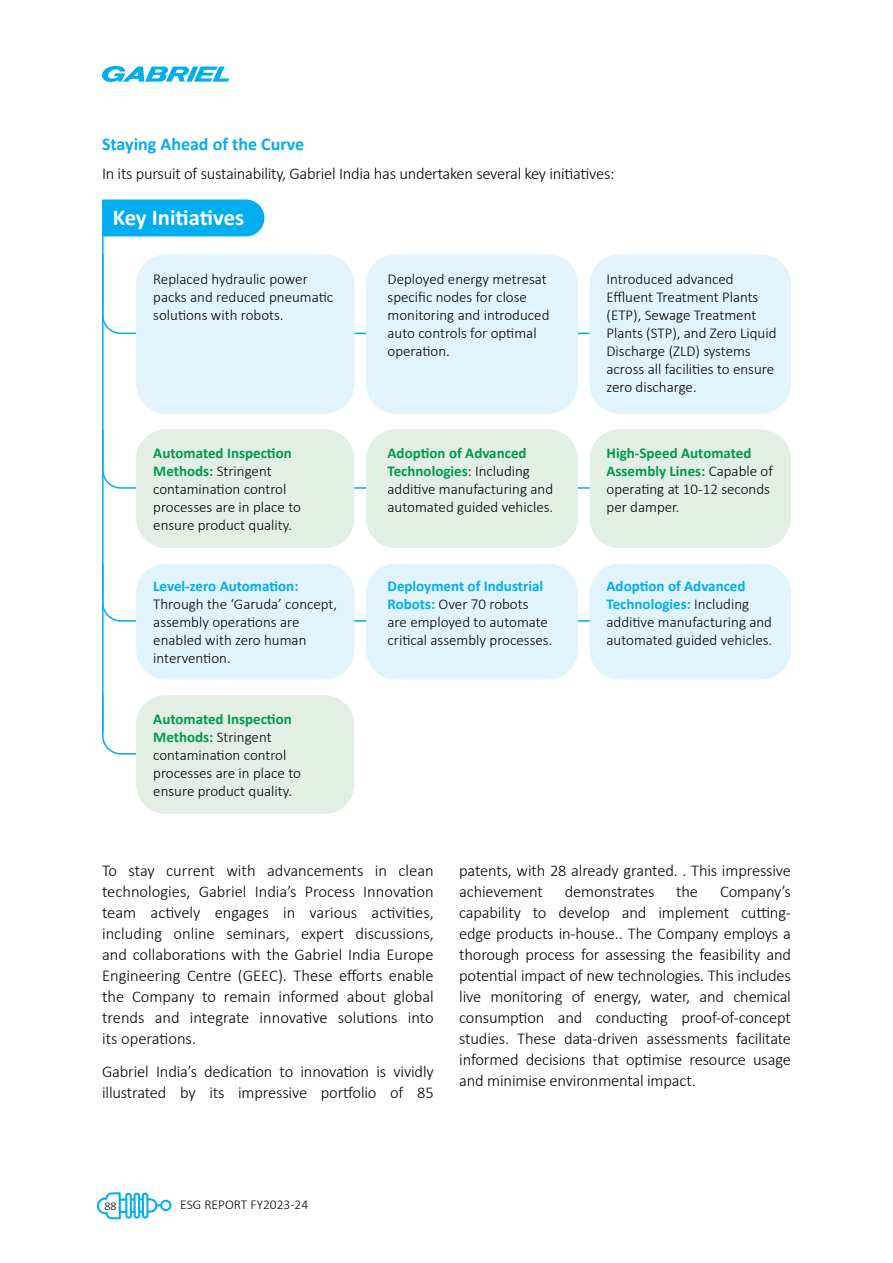
<style>
.page{position:relative;width:893px;height:1263px;background:#fff}
.page>*{position:absolute;margin:0;border:0;box-sizing:border-box;transform-origin:0 0}
.t1{font:700 22.65px "Calibri";letter-spacing:-.005em;color:#fff}
.t2{font:700 18px "Calibri";color:#00aeef}
.t3{font:300 16.5px/21px "Calibri";letter-spacing:-.01em;color:#000;text-align:justify}
.t4{font:300 15px/18px "Calibri";color:#000}
.t5{font:700 15px "Calibri";color:#00aeef}
.t6{font:300 13.5px "Calibri";color:#000}
.t7{font:300 12px "Calibri";color:#000}
.s1{font-weight:700;color:#009a4d}
.s2{font-weight:700;color:#00aeef}
</style>
<div class="page">
<svg style="left:102px;top:65px;width:127px;height:17px"></svg>
<svg style="left:97px;top:1192px;width:75px;height:27px"></svg>
<div style="left:102px;top:199px;width:162px;height:37px;background:#00aeef"></div>
<hr style="left:102px;top:230px;width:2px;height:502px;background:#00aeef">
<svg style="left:102px;top:253px;width:494px;height:82px"></svg>
<div style="left:136px;top:254px;width:218px;height:160px;background:#e1f4fd;border-radius:30px"></div>
<div style="left:366px;top:254px;width:212px;height:160px;background:#e1f4fd;border-radius:30px"></div>
<div style="left:590px;top:254px;width:201px;height:160px;background:#e1f4fd;border-radius:30px"></div>
<svg style="left:102px;top:562px;width:497px;height:60px"></svg>
<div style="left:136px;top:564px;width:218px;height:116px;background:#e1f4fd;border-radius:30px"></div>
<div style="left:366px;top:564px;width:212px;height:116px;background:#e1f4fd;border-radius:30px"></div>
<div style="left:590px;top:564px;width:201px;height:116px;background:#e1f4fd;border-radius:30px"></div>
<svg style="left:102px;top:428px;width:494px;height:61px"></svg>
<div style="left:136px;top:429px;width:218px;height:119px;background:#e3efe5;border-radius:30px"></div>
<div style="left:366px;top:429px;width:212px;height:119px;background:#e3efe5;border-radius:30px"></div>
<div style="left:590px;top:429px;width:201px;height:119px;background:#e3efe5;border-radius:30px"></div>
<svg style="left:102px;top:694px;width:34px;height:61px"></svg>
<div style="left:136px;top:695px;width:218px;height:119px;background:#e3efe5;border-radius:30px"></div>
<p class="t2" style="left:102px;top:131px;width:204px">Staying Ahead of the Curve</p>
<p class="t3" style="left:102px;top:163px;width:514px">In its pursuit of sustainability, Gabriel India has undertaken several key initiatives:</p>
<h1 class="t1" style="left:113px;top:201px;width:133px">Key Initiatives</h1>
<p class="t4" style="left:153px;top:270px;width:181px">Replaced hydraulic power packs and reduced pneumatic solutions with robots.</p>
<p class="t4" style="left:388px;top:270px;width:163px">Deployed energy metresat specific nodes for close monitoring and introduced auto controls for optimal operation.</p>
<p class="t4" style="left:606px;top:270px;width:171px">Introduced advanced<br>Effluent Treatment Plants (ETP), Sewage Treatment<br>Plants (STP), and Zero Liquid<br>Discharge (ZLD) systems across all facilities to ensure zero discharge.</p>
<p class="t4" style="left:153px;top:444px;width:149px"><span class="s1">Automated Inspection<br>Methods:</span> Stringent contamination control processes are in place to ensure product quality.</p>
<p class="t4" style="left:388px;top:444px;width:167px"><span class="s1">Adoption of Advanced<br>Technologies</span>: Including additive manufacturing and automated guided vehicles.</p>
<p class="t4" style="left:606px;top:444px;width:168px"><span class="s1">High-Speed Automated<br>Assembly Lines:</span> Capable of operating at 10-12 seconds per damper.</p>
<p class="t5" style="left:153px;top:576px;width:147px">Level-zero Automation:</p>
<p class="t4" style="left:153px;top:595px;width:185px">Through the ‘Garuda’ concept, assembly operations are enabled with zero human intervention.</p>
<p class="t4" style="left:153px;top:710px;width:149px"><span class="s1">Automated Inspection<br>Methods:</span> Stringent contamination control processes are in place to ensure product quality.</p>
<p class="t4" style="left:388px;top:577px;width:166px"><span class="s2">Deployment of Industrial<br>Robots:</span> Over 70 robots<br>are employed to automate critical assembly processes.</p>
<p class="t4" style="left:606px;top:577px;width:167px"><span class="s2">Adoption of Advanced<br>Technologies:</span> Including additive manufacturing and automated guided vehicles.</p>
<p class="t3" style="left:102px;top:859px;width:333px">To stay current with advancements in clean technologies, Gabriel India’s Process Innovation team actively engages in various activities, including online seminars, expert discussions, and collaborations with the Gabriel India Europe Engineering Centre (GEEC). These efforts enable the Company to remain informed about global trends and integrate innovative solutions into its operations.</p>
<p class="t3" style="left:102px;top:1061px;width:333px">Gabriel India’s dedication to innovation is vividly illustrated by its impressive portfolio of 85</p>
<p class="t3" style="left:459px;top:859px;width:333px">patents, with 28 already granted. . This impressive achievement</p>
<p class="t3" style="left:459px;top:880px;width:333px;text-indent:261px">Company’s capability to develop and implement cutting&shy;edge products in-house.. The Company employs a thorough process for assessing the feasibility and potential impact of new technologies. This includes live monitoring of energy, water, and chemical consumption and conducting proof-of-concept studies. These data-driven assessments facilitate informed decisions that optimise resource usage and minimise environmental impact.</p>
<p class="t3" style="left:565px;top:880px;width:91px">demonstrates</p>
<p class="t3" style="left:676px;top:880px;width:23px">the</p>
<p class="t7" style="left:104px;top:1198px;width:14px">88</p>
<p class="t6" style="left:180px;top:1196px;width:129px">ESG REPORT FY2023-24</p>
</div>
